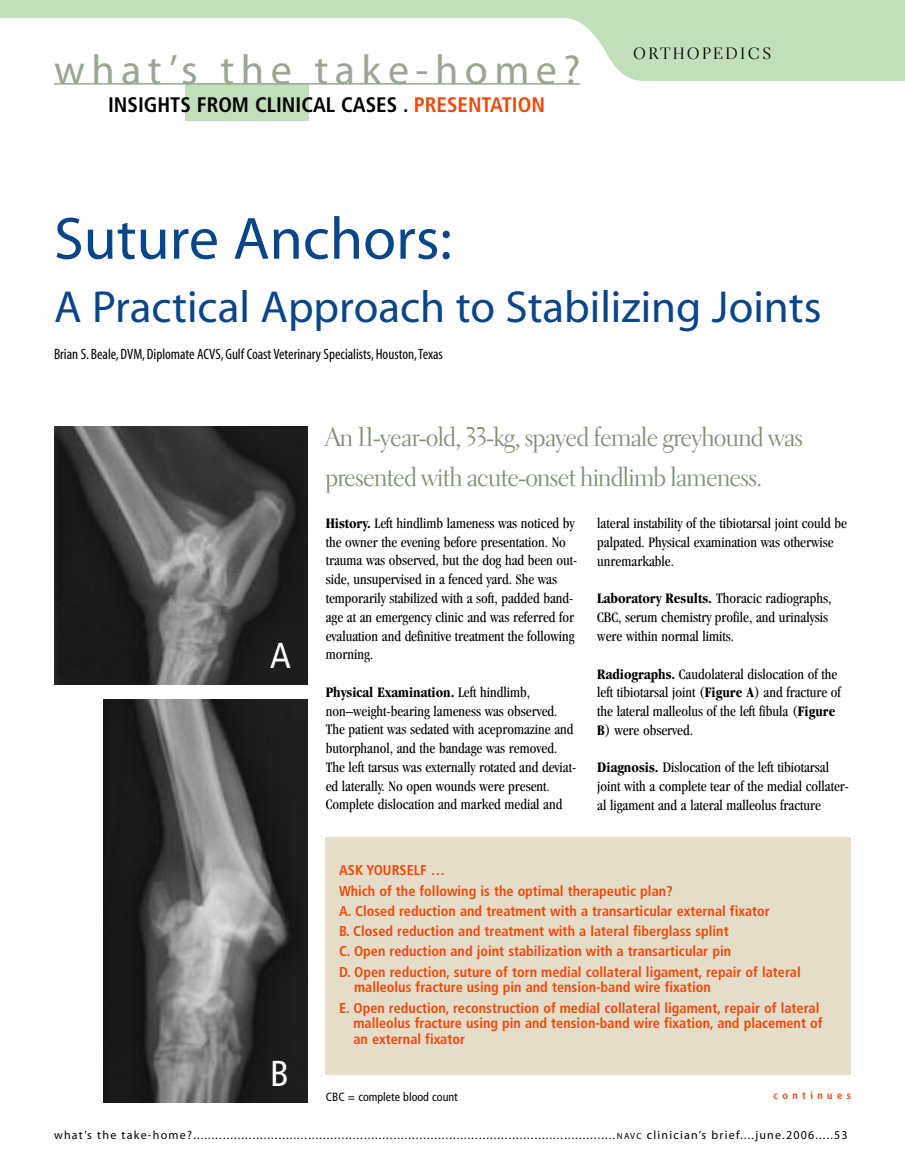
<style>
.page{position:relative;width:905px;height:1175px;background:#fff}
.page>*{position:absolute;margin:0;border:0;box-sizing:border-box;transform-origin:0 0}
.t1{font:60px "Myriad";color:#094589}
.t2{font:45px "Myriad";color:#094589}
.t3{font:42px "Myriad";letter-spacing:.155em;color:#9ba692}
.t4{font:condensed 36px "Frutiger";color:#fff}
.t5{font:27px/39px "Electra LH Display";color:#829077}
.t6{font:700 condensed 21px "Frutiger";color:#000}
.t7{font:16.5px "Electra LH Display";letter-spacing:.175em;color:#000}
.t8{font:condensed 15px/18.8px "Garamond";color:#000}
.t9{font:condensed 15px "Myriad";color:#000}
.t10{font:700 condensed 14.25px/20.2px "Frutiger";color:#f2480a}
.t11{font:12px "Myriad";letter-spacing:.1em;color:#000}
.t12{font:condensed 12px "Frutiger";color:#000}
.t13{font:700 condensed 10.5px "Frutiger";letter-spacing:.415em;color:#f2480a}
.s1{color:#f2480a}
.s2{font-weight:700}
.s3{font-size:9px}
</style>
<div class="page">
<svg style="left:0;top:0;width:904px;height:81px"></svg>
<div style="left:185px;top:84px;width:123px;height:36px;background:#c2dfbb"></div>
<hr style="left:54px;top:83px;width:526px;height:2px;background:#9ba692">
<img style="left:54px;top:426px;width:254px;height:258px">
<img style="left:104px;top:699px;width:204px;height:403px">
<div style="left:326px;top:837px;width:524px;height:237px;background:#e4ddca"></div>
<h3 class="t3" style="left:54px;top:54px;width:528px">what’s the take-home?</h3>
<h3 class="t6" style="left:108px;top:97px;width:438px">INSIGHTS FROM CLINICAL CASES . <span class="s1">PRESENTATION</span></h3>
<p class="t7" style="left:633px;top:47px;width:139px">ORTHOPEDICS</p>
<h1 class="t1" style="left:54px;top:216px;width:399px">Suture Anchors:</h1>
<h2 class="t2" style="left:54px;top:290px;width:769px">A Practical Approach to Stabilizing Joints</h2>
<p class="t9" style="left:54px;top:349px;width:390px">Brian S.Beale, DVM, Diplomate ACVS, Gulf Coast Veterinary Specialists, Houston,Texas</p>
<h3 class="t4" style="left:270px;top:640px;width:22px">A</h3>
<h3 class="t4" style="left:270px;top:1058px;width:20px">B</h3>
<h3 class="t5" style="left:326px;top:420px;width:478px">An 11-year-old, 33-kg, spayed female greyhound was presented with acute-onset hindlimb lameness.</h3>
<p class="t8" style="left:597px;top:515px;width:251px">lateral instability of the tibiotarsal joint could be palpated. Physical examination was otherwise unremarkable.</p>
<p class="t8" style="left:597px;top:590px;width:235px"><span class="s2">Laboratory Results.</span> Thoracic radiographs,<br>CBC, serum chemistry profile, and urinalysis were within normal limits.</p>
<p class="t8" style="left:597px;top:665px;width:245px"><span class="s2">Radiographs.</span> Caudolateral dislocation of the left tibiotarsal joint (<span class="s2">Figure A</span>) and fracture of the lateral malleolus of the left fibula (<span class="s2">Figure B</span>) were observed.</p>
<p class="t8" style="left:597px;top:759px;width:253px"><span class="s2">Diagnosis.</span> Dislocation of the left tibiotarsal joint with a complete tear of the medial collater&shy;al ligament and a lateral malleolus fracture</p>
<p class="t8" style="left:326px;top:515px;width:253px"><span class="s2">History.</span> Left hindlimb lameness was noticed by the owner the evening before presentation. No trauma was observed, but the dog had been out&shy;side, unsupervised in a fenced yard. She was temporarily stabilized with a soft, padded band&shy;age at an emergency clinic and was referred for evaluation and definitive treatment the following morning.</p>
<p class="t8" style="left:325px;top:683px;width:252px"><span class="s2">Physical Examination.</span> Left hindlimb, non–weight-bearing lameness was observed.<br>The patient was sedated with acepromazine and butorphanol, and the bandage was removed.<br>The left tarsus was externally rotated and deviat&shy;ed laterally. No open wounds were present.<br>Complete dislocation and marked medial and</p>
<p class="t10" style="left:339px;top:861px;width:463px">ASK YOURSELF …<br>Which of the following is the optimal therapeutic plan?<br>A. Closed reduction and treatment with a transarticular external fixator<br>B. Closed reduction and treatment with a lateral fiberglass splint<br>C. Open reduction and joint stabilization with a transarticular pin<br>D. Open reduction, suture of torn medial collateral ligament, repair of lateral</p>
<p class="t10" style="left:339px;top:978px;width:481px;text-indent:15px">malleolus fracture using pin and tension-band wire fixation<br>E. Open reduction, reconstruction of medial collateral ligament, repair of lateral</p>
<p class="t10" style="left:353px;top:1016px;width:470px;line-height:15.8px">malleolus fracture using pin and tension-band wire fixation, and placement of an external fixator</p>
<p class="t12" style="left:326px;top:1092px;width:134px">CBC = complete blood count</p>
<p class="t13" style="left:773px;top:1090px;width:79px">continues</p>
<p class="t11" style="left:54px;top:1129px;width:795px">what’s the take-home?..................................................................................................................<span class="s3">NAVC</span> clinician’s brief....june.2006.....53</p>
</div>
